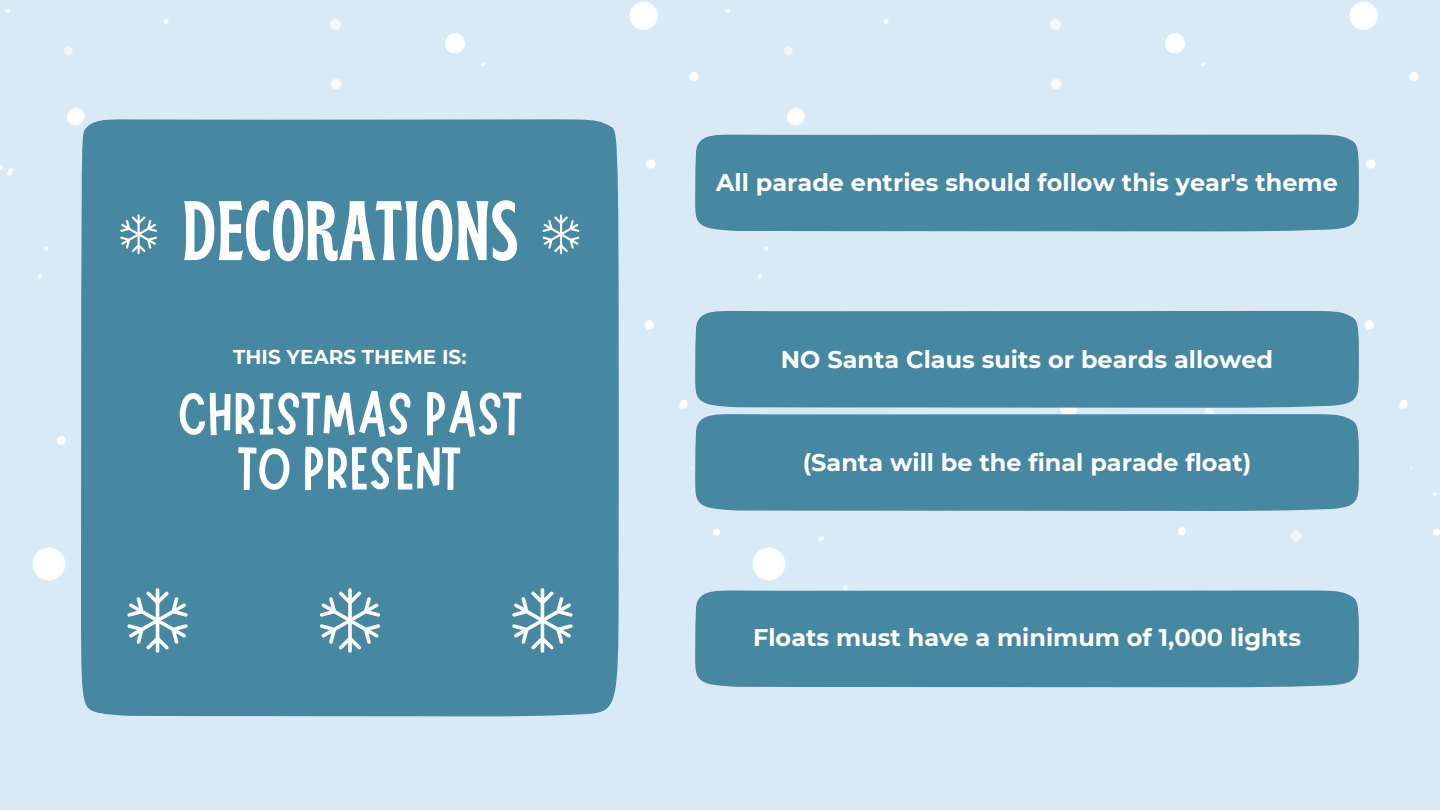
<style>
.page{position:relative;width:1440px;height:810px;background:#d9eaf6}
.page>*{position:absolute;margin:0;border:0;box-sizing:border-box;transform-origin:0 0}
.t1{font:700 condensed 84.2px "Brice";color:#fff}
.t2{font:61px/54.8px "Marykate";color:#fff;text-align:center}
.t3{font:700 24px "Montserrat";color:#fff}
.t4{font:700 20px "Montserrat";color:#fff}
</style>
<div class="page">
<img style="left:0;top:2px;width:1440px;height:589px">
<div style="left:81px;top:119px;width:538px;height:597px;background:#4687a2"></div>
<div style="left:695px;top:311px;width:664px;height:97px;background:#4687a2"></div>
<svg style="left:127px;top:588px;width:61px;height:65px;background:#7caabd"></svg>
<div style="left:695px;top:591px;width:664px;height:96px;background:#4687a2"></div>
<div style="left:695px;top:414px;width:664px;height:97px;background:#4687a2"></div>
<div style="left:695px;top:135px;width:664px;height:96px;background:#4687a2"></div>
<svg style="left:319px;top:588px;width:61px;height:65px;background:#7caabd"></svg>
<svg style="left:512px;top:588px;width:61px;height:65px;background:#7caabd"></svg>
<svg style="left:120px;top:214px;width:37px;height:40px"></svg>
<svg style="left:542px;top:214px;width:38px;height:40px;background:#7ba9bc"></svg>
<h1 class="t1" style="left:181px;top:197px;width:338px">DECORATIONS</h1>
<p class="t3" style="left:716px;top:168px;width:623px">All parade entries should follow this year's theme</p>
<p class="t4" style="left:233px;top:344px;width:235px">THIS YEARS THEME IS:</p>
<p class="t3" style="left:781px;top:344px;width:494px">NO Santa Claus suits or beards allowed</p>
<h2 class="t2" style="left:177px;top:380px;width:347px">CHRISTMAS PAST<br>TO PRESENT</h2>
<p class="t3" style="left:803px;top:448px;width:450px">(Santa will be the final parade float)</p>
<p class="t3" style="left:753px;top:622px;width:550px">Floats must have a minimum of 1,000 lights</p>
</div>
